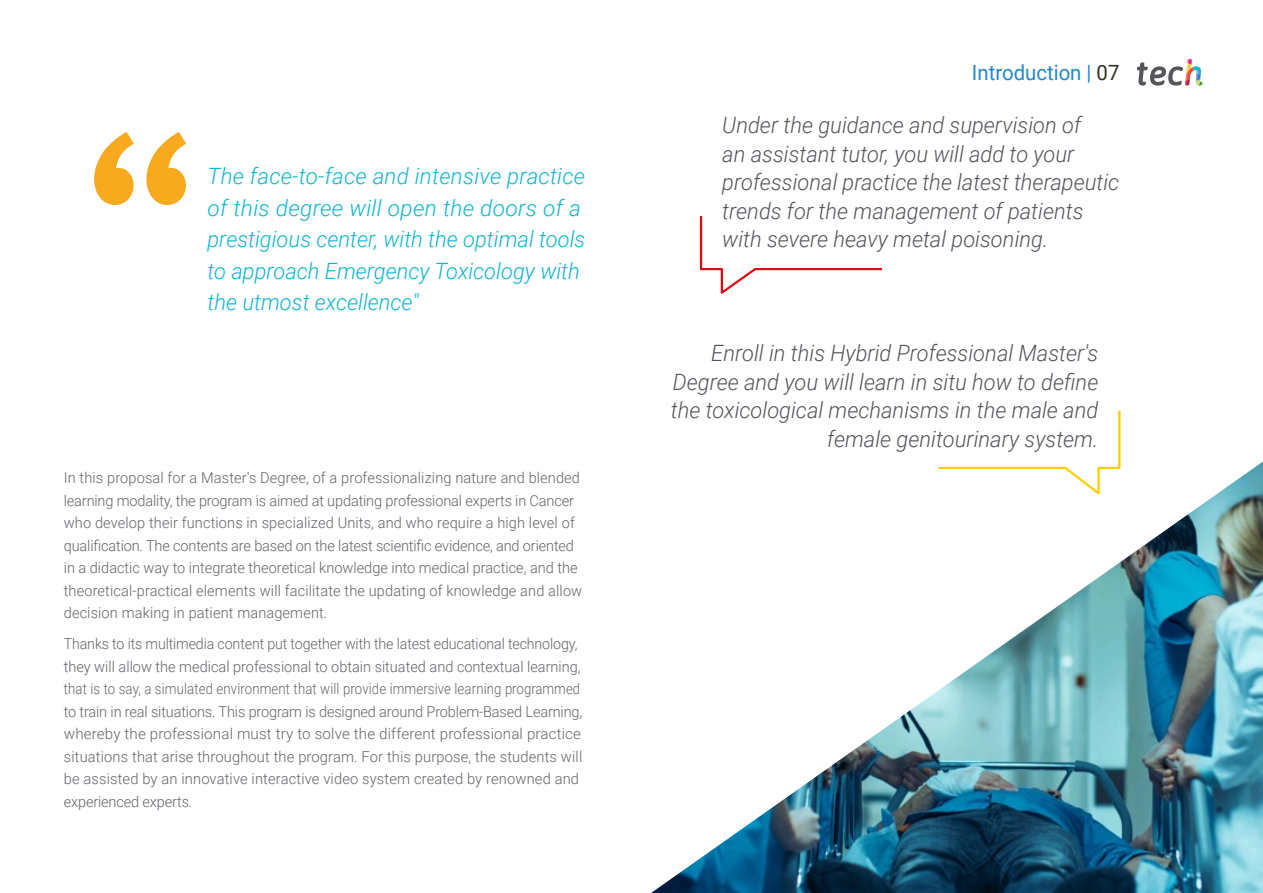
<style>
.page{position:relative;width:1263px;height:893px;background:#fff}
.page>*{position:absolute;margin:0;border:0;box-sizing:border-box;transform-origin:0 0}
.t1{font:italic 300 22.5px/28.5px "Roboto";color:#52555b}
.t2{font:italic 300 22.5px/31.5px "Roboto";color:#0fb6cf}
.t3{font:21px "Roboto";color:#2488c9}
.t4{font:300 15px/22.5px "Roboto";color:#61646a;scale:.95 1}
.t5{font:300 15px/22.5px "Roboto";color:#61646a}
.s1{color:#312e20}
</style>
<div class="page">
<svg style="left:94px;top:132px;width:92px;height:73px"></svg>
<svg style="left:1137px;top:59px;width:65px;height:27px"></svg>
<svg style="left:699px;top:216px;width:183px;height:78px"></svg>
<svg style="left:1118px;top:410px;width:3px;height:51px"></svg>
<img style="left:651px;top:461px;width:612px;height:432px">
<h1 class="t2" style="left:207px;top:160px;width:379px">The face-to-face and intensive practice of this degree will open the doors of a prestigious center, with the optimal tools to approach Emergency Toxicology with the utmost excellence"</h1>
<p class="t5" style="left:64px;top:466px;width:520px">In this proposal for a Master's Degree, of a professionalizing nature and blended learning modality, the program is aimed at updating professional experts in Cancer who develop their functions in specialized Units, and who require a high level of qualification. The contents are based on the latest scientific evidence, and oriented in a didactic way to integrate theoretical knowledge into medical practice, and the theoretical-practical elements will facilitate the updating of knowledge and allow decision making in patient management.</p>
<p class="t4" style="left:64px;top:632px;width:547px">Thanks to its multimedia content put together with the latest educational technology, they will allow the medical professional to obtain situated and contextual learning, that is to say, a simulated environment that will provide immersive learning programmed to train in real situations. This program is designed around Problem-Based Learning, whereby the professional must try to solve the different professional practice situations that arise throughout the program. For this purpose, the students will be assisted by an innovative interactive video system created by renowned and experienced experts.</p>
<h2 class="t3" style="left:972px;top:57px;width:149px">Introduction | <span class="s1">07</span></h2>
<h1 class="t1" style="left:722px;top:110px;width:398px">Under the guidance and supervision of<br>an assistant tutor, you will add to your professional practice the latest therapeutic trends for the management of patients with severe heavy metal poisoning.</h1>
<h1 class="t1" style="left:671px;top:338px;width:429px;text-align:right">Enroll in this Hybrid Professional Master's Degree and you will learn in situ how to define the toxicological mechanisms in the male and female genitourinary system.</h1>
</div>
